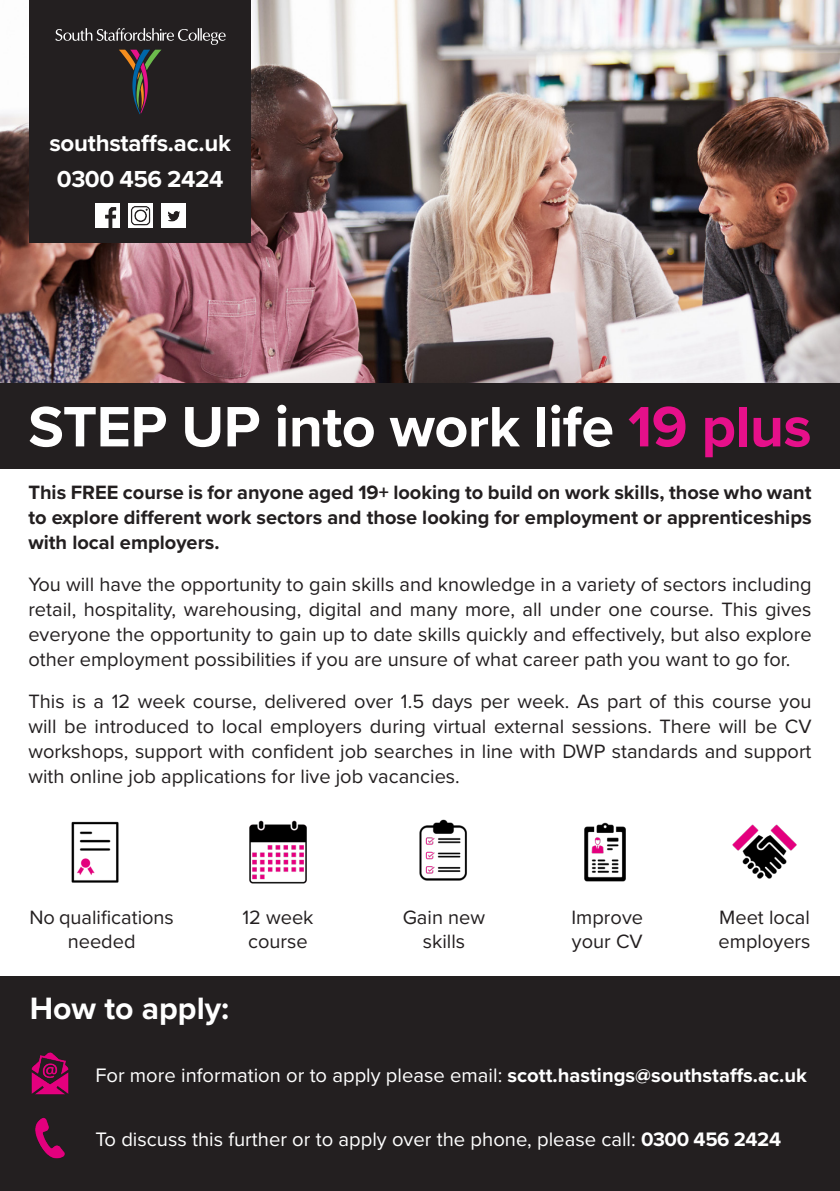
<style>
.page{position:relative;width:840px;height:1191px;background:#fff}
.page>*{position:absolute;margin:0;border:0;box-sizing:border-box;transform-origin:0 0}
.t1{font:700 59px "Proxima Nova";letter-spacing:-.01em;color:#fff}
.t2{font:700 32px "Proxima Nova";color:#fff}
.t3{font:700 24px "Proxima Nova";letter-spacing:-.01em;color:#fff}
.t4{font:20.2px "Proxima Nova";color:#fff}
.t5{font:20px/25px "Proxima Nova";color:#231f20;text-align:justify}
.t6{font:700 20px/25px "Proxima Nova";color:#231f20;text-align:justify}
.s1{color:#e6108a}
.s2{font-weight:700}
</style>
<div class="page">
<img style="left:0;top:0;width:839px;height:383px">
<div style="left:0;top:383px;width:839px;height:85px;background:#231f20"></div>
<div style="left:29px;top:0;width:222px;height:242px;background:#231f20"></div>
<svg style="left:55px;top:28px;width:170px;height:86px"></svg>
<div style="left:0;top:976px;width:839px;height:215px;background:#231f20"></div>
<img style="left:35px;top:1117px;width:30px;height:42px">
<img style="left:31px;top:1052px;width:38px;height:43px">
<img style="left:95px;top:204px;width:24px;height:24px">
<img style="left:128px;top:204px;width:24px;height:24px">
<img style="left:161px;top:204px;width:24px;height:24px">
<img style="left:249px;top:820px;width:58px;height:64px">
<img style="left:71px;top:821px;width:48px;height:62px">
<img style="left:419px;top:819px;width:48px;height:62px">
<img style="left:584px;top:822px;width:42px;height:60px">
<img style="left:732px;top:824px;width:65px;height:55px">
<p class="t3" style="left:49px;top:125px;width:183px">southstaffs.ac.uk</p>
<p class="t3" style="left:57px;top:161px;width:168px">0300 456 2424</p>
<p class="t1" style="left:28px;top:383px;width:784px">STEP UP into work life <span class="s1">19 plus</span></p>
<p class="t6" style="left:28px;top:479px;width:784px">This FREE course is for anyone aged 19+ looking to build on work skills, those who want to explore different work sectors and those looking for employment or apprenticeships with local employers.</p>
<p class="t5" style="left:28px;top:571px;width:784px">You will have the opportunity to gain skills and knowledge in a variety of sectors including retail, hospitality, warehousing, digital and many more, all under one course. This gives everyone the opportunity to gain up to date skills quickly and effectively, but also explore other employment possibilities if you are unsure of what career path you want to go for.</p>
<p class="t5" style="left:28px;top:688px;width:784px">This is a 12 week course, delivered over 1.5 days per week. As part of this course you will be introduced to local employers during virtual external sessions. There will be CV workshops, support with confident job searches in line with DWP standards and support with online job applications for live job vacancies.</p>
<p class="t5" style="left:29px;top:904px;width:146px">No qualifications</p>
<p class="t5" style="left:68px;top:928px;width:69px">needed</p>
<p class="t5" style="left:242px;top:904px;width:73px">12 week</p>
<p class="t5" style="left:248px;top:928px;width:61px">course</p>
<p class="t2" style="left:30px;top:984px;width:201px">How to apply:</p>
<p class="t5" style="left:402px;top:904px;width:84px">Gain new</p>
<p class="t5" style="left:422px;top:928px;width:44px">skills</p>
<p class="t5" style="left:571px;top:904px;width:73px">Improve</p>
<p class="t5" style="left:571px;top:928px;width:72px">your CV</p>
<p class="t5" style="left:718px;top:904px;width:92px">Meet local</p>
<p class="t5" style="left:718px;top:928px;width:93px">employers</p>
<p class="t4" style="left:95px;top:1060px;width:712px">For more information or to apply please email: <span class="s2">scott.hastings@southstaffs.ac.uk</span></p>
<p class="t4" style="left:95px;top:1124px;width:686px">To discuss this further or to apply over the phone, please call: <span class="s2">0300 456 2424</span></p>
</div>
